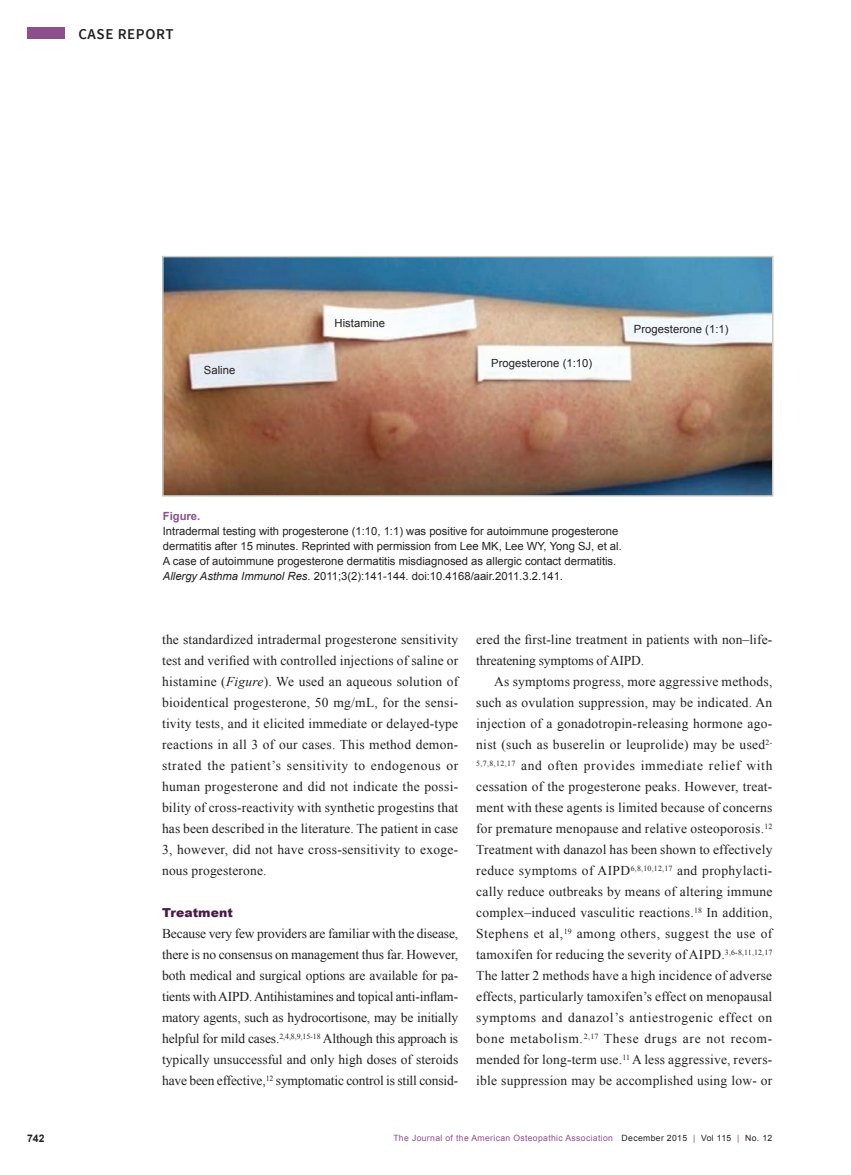
<style>
.page{position:relative;width:851px;height:1175px;background:#fff}
.page>*{position:absolute;margin:0;border:0;box-sizing:border-box;transform-origin:0 0}
.t1{font:600 15px "Source Sans Pro";letter-spacing:.04em;color:#231f20}
.body{font:13.5px/21px "Times New Roman";letter-spacing:.005em;color:#231f20;text-align:justify}
.subhead2{font:900 12.3px "Arial";letter-spacing:.005em;color:#491d48}
.caption1{font:11.25px/15px "Arial";color:#231f20}
.caption_bold{font:700 11.25px "Arial";color:#8d508c}
.page_number{font:700 10.5px "Arial";color:#231f20}
.t2{font:8.7px "Arial";letter-spacing:.04em;color:#8d508c}
.s1{font-style:italic}
.s2{color:#231f20}
</style>
<div class="page">
<div style="left:27px;top:27px;width:37px;height:11px;background:#8d508c"></div>
<img style="left:165px;top:259px;width:605px;height:234px">
<div style="left:162px;top:256px;width:611px;height:240px;border:2px solid #cacbc4"></div>
<p class="t1" style="left:78px;top:24px;width:97px">CASE REPORT</p>
<p class="caption1" style="left:204px;top:362px;width:33px">Saline</p>
<p class="caption1" style="left:334px;top:315px;width:52px">Histamine</p>
<p class="caption1" style="left:491px;top:355px;width:103px">Progesterone (1:10)</p>
<p class="caption1" style="left:634px;top:322px;width:96px">Progesterone (1:1)</p>
<p class="caption_bold" style="left:163px;top:509px;width:39px">Figure.</p>
<p class="caption1" style="left:163px;top:524px;width:460px">Intradermal testing with progesterone (1:10, 1:1) was positive for autoimmune progesterone dermatitis after 15 minutes. Reprinted with permission from Lee MK, Lee WY, Yong SJ, et al.<br>A case of autoimmune progesterone dermatitis misdiagnosed as allergic contact dermatitis.<br><span class="s1">Allergy Asthma Immunol Res</span>. 2011;3(2):141-144. doi:10.4168/aair.2011.3.2.141.</p>
<p class="body" style="left:162px;top:629px;width:298px">the standardized intradermal progesterone sensitivity test and verified with controlled injections of saline or histamine (<span class="s1">Figure</span>). We used an aqueous solution of bioidentical progesterone, 50 mg/mL, for the sensi&shy;tivity tests, and it elicited immediate or delayed-type reactions in all 3 of our cases. This method demon&shy;strated the patient’s sensitivity to endogenous or human progesterone and did not indicate the possi&shy;bility of cross-reactivity with synthetic progestins that has been described in the literature. The patient in case 3, however, did not have cross-sensitivity to exoge&shy;nous progesterone.</p>
<p class="subhead2" style="left:162px;top:906px;width:72px">Treatment</p>
<p class="body" style="left:162px;top:923px;width:298px">Because very few providers are familiar with the disease, there is no consensus on management thus far. However, both medical and surgical options are available for pa&shy;tients with AIPD. Antihistamines and topical anti-inflam&shy;matory agents, such as hydrocortisone, may be initially helpful for mild cases.<sup>2,4,8,9,15-18</sup> Although this approach is typically unsuccessful and only high doses of steroids have been effective,<sup>12</sup> symptomatic control is still consid-</p>
<p class="body" style="left:476px;top:629px;width:297px">ered the first-line treatment in patients with non–life&shy;threatening symptoms of AIPD.</p>
<p class="body" style="left:476px;top:671px;width:298px;text-indent:18px">As symptoms progress, more aggressive methods, such as ovulation suppression, may be indicated. An injection of a gonadotropin-releasing hormone ago&shy;nist (such as buserelin or leuprolide) may be used<sup>2- 5,7,8,12,17</sup> and often provides immediate relief with cessation of the progesterone peaks. However, treat&shy;ment with these agents is limited because of concerns for premature menopause and relative osteoporosis.<sup>12<br></sup>Treatment with danazol has been shown to effectively reduce symptoms of AIPD<sup>6,8,10,12,17</sup> and prophylacti&shy;cally reduce outbreaks by means of altering immune complex–induced vasculitic reactions.<sup>18</sup> In addition, Stephens et al,<sup>19</sup> among others, suggest the use of tamoxifen for reducing the severity of AIPD.<sup>3,6-8,11,12,17<br></sup>The latter 2 methods have a high incidence of adverse effects, particularly tamoxifen’s effect on menopausal symptoms and danazol’s antiestrogenic effect on bone metabolism.<sup>2,17</sup> These drugs are not recom&shy;mended for long-term use.<sup>11</sup> A less aggressive, revers&shy;ible suppression may be accomplished using low- or</p>
<p class="page_number" style="left:27px;top:1131px;width:19px">742</p>
<p class="t2" style="left:393px;top:1132px;width:380px">The Journal of the American Osteopathic Association <span class="s2">December 2015</span> | <span class="s2">Vol 115</span> | <span class="s2">No. 12</span></p>
</div>
